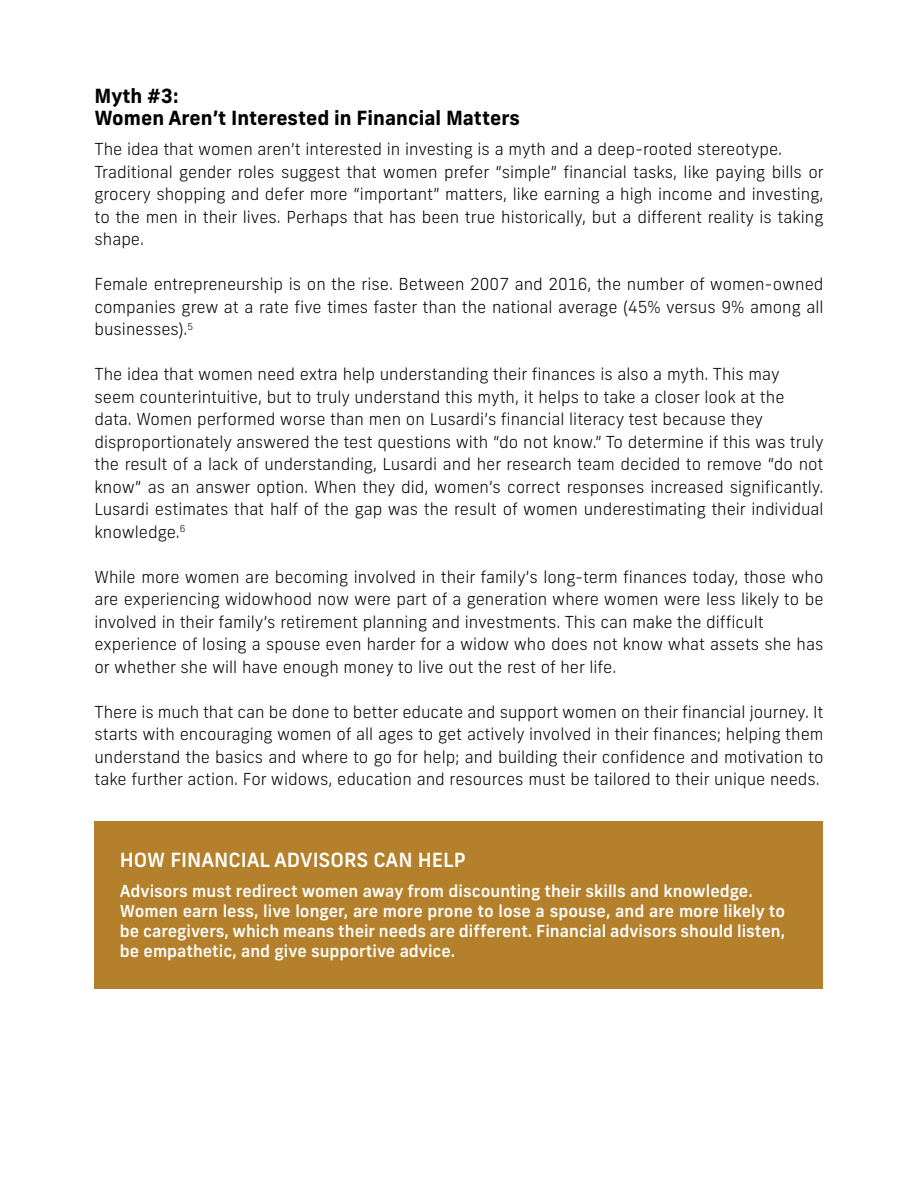
<style>
.page{position:relative;width:918px;height:1188px;background:#fff}
.page>*{position:absolute;margin:0;border:0;box-sizing:border-box;transform-origin:0 0}
.t1{font:700 19.5px/22.5px "New Frank";color:#000}
.t2{font:500 19.5px "New Frank";color:#fff}
.t3{font:300 16.5px/22.5px "New Frank";color:#000}
.t4{font:500 16.5px/19.8px "New Frank";color:#fff}
</style>
<div class="page">
<div style="left:94px;top:821px;width:730px;height:167px;background:#b4802b"></div>
<p class="t1" style="left:94px;top:84px;width:427px">Myth #3:<br>Women Aren’t Interested in Financial Matters</p>
<p class="t3" style="left:94px;top:138px;width:731px">The idea that women aren’t interested in investing is a myth and a deep-rooted stereotype.<br>Traditional gender roles suggest that women prefer “simple” financial tasks, like paying bills or grocery shopping and defer more “important” matters, like earning a high income and investing, to the men in their lives. Perhaps that has been true historically, but a different reality is taking shape.</p>
<p class="t3" style="left:94px;top:273px;width:731px;text-align:justify">Female entrepreneurship is on the rise. Between 2007 and 2016, the number of women-owned companies grew at a rate five times faster than the national average (45% versus 9% among all businesses).<sup>5</sup></p>
<p class="t3" style="left:94px;top:363px;width:731px">The idea that women need extra help understanding their finances is also a myth. This may seem counterintuitive, but to truly understand this myth, it helps to take a closer look at the data. Women performed worse than men on Lusardi’s financial literacy test because they disproportionately answered the test questions with “do not know.” To determine if this was truly the result of a lack of understanding, Lusardi and her research team decided to remove “do not know” as an answer option. When they did, women’s correct responses increased significantly.<br>Lusardi estimates that half of the gap was the result of women underestimating their individual knowledge.<sup>6</sup></p>
<p class="t3" style="left:94px;top:566px;width:731px">While more women are becoming involved in their family’s long-term finances today, those who are experiencing widowhood now were part of a generation where women were less likely to be involved in their family’s retirement planning and investments. This can make the difficult experience of losing a spouse even harder for a widow who does not know what assets she has or whether she will have enough money to live out the rest of her life.</p>
<p class="t3" style="left:94px;top:701px;width:731px;text-align:justify">There is much that can be done to better educate and support women on their financial journey. It starts with encouraging women of all ages to get actively involved in their finances; helping them understand the basics and where to go for help; and building their confidence and motivation to take further action. For widows, education and resources must be tailored to their unique needs.</p>
<p class="t2" style="left:120px;top:848px;width:347px">HOW FINANCIAL ADVISORS CAN HELP</p>
<p class="t4" style="left:120px;top:881px;width:667px">Advisors must redirect women away from discounting their skills and knowledge.<br>Women earn less, live longer, are more prone to lose a spouse, and are more likely to be caregivers, which means their needs are different. Financial advisors should listen, be empathetic, and give supportive advice.</p>
</div>
